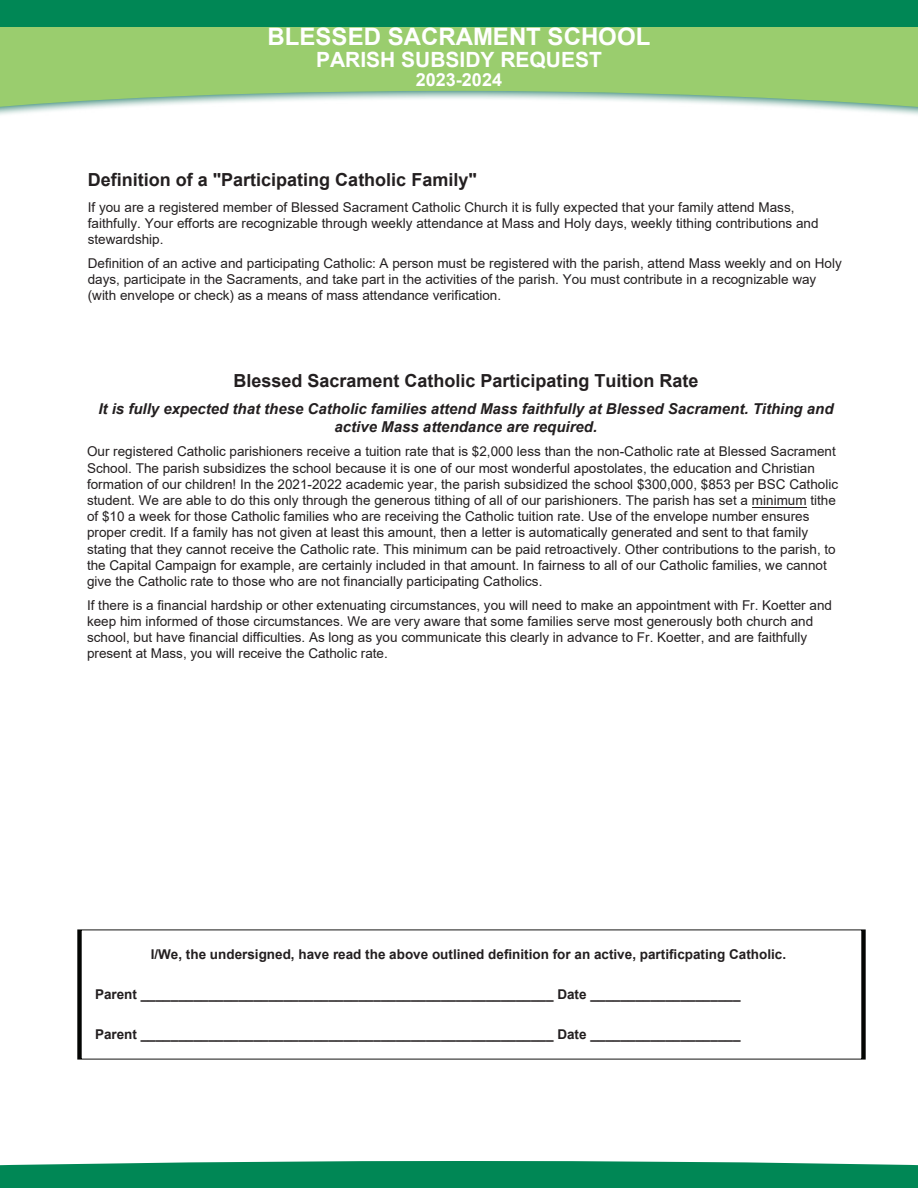
<style>
.page{position:relative;width:918px;height:1188px;background:#fff}
.page>*{position:absolute;margin:0;border:0;box-sizing:border-box;transform-origin:0 0}
.t1{font:700 24px "Arial";color:#fff}
.t2{font:700 21px "Arial";color:#fff}
.t3{font:700 18px "Arial";color:#231f20}
.t4{font:700 18px "Arial";color:#fff}
.t5{font:italic 700 15px/18px "Arial";color:#231f20;text-align:center}
.t6{font:13.5px/16.2px "Arial";color:#231f20}
.t7{font:700 13.5px "Arial";color:#231f20}
</style>
<div class="page">
<svg style="left:0;top:1161px;width:918px;height:27px;background:#0d8d5d"></svg>
<svg style="left:0;top:27px;width:918px;height:81px;background:#a2d07e"></svg>
<div style="left:0;top:0;width:918px;height:27px;background:#008755"></div>
<hr style="left:752px;top:507px;width:54px;height:1px;background:#231f20">
<h1 class="t1" style="left:268px;top:20px;width:384px">BLESSED SACRAMENT SCHOOL</h1>
<h2 class="t2" style="left:316px;top:45px;width:287px">PARISH SUBSIDY REQUEST</h2>
<h3 class="t4" style="left:416px;top:67px;width:88px">2023-2024</h3>
<h3 class="t3" style="left:88px;top:167px;width:391px">Definition of a "Participating Catholic Family"</h3>
<p class="t6" style="left:88px;top:199px;width:732px">If you are a registered member of Blessed Sacrament Catholic Church it is fully expected that your family attend Mass, faithfully. Your efforts are recognizable through weekly attendance at Mass and Holy days, weekly tithing contributions and stewardship.</p>
<p class="t6" style="left:88px;top:255px;width:756px">Definition of an active and participating Catholic: A person must be registered with the parish, attend Mass weekly and on Holy days, participate in the Sacraments, and take part in the activities of the parish. You must contribute in a recognizable way (with envelope or check) as a means of mass attendance verification.</p>
<h3 class="t3" style="left:233px;top:368px;width:467px">Blessed Sacrament Catholic Participating Tuition Rate</h3>
<p class="t5" style="left:98px;top:400px;width:737px">It is fully expected that these Catholic families attend Mass faithfully at Blessed Sacrament. Tithing and active Mass attendance are required.</p>
<p class="t6" style="left:87px;top:444px;width:753px">Our registered Catholic parishioners receive a tuition rate that is $2,000 less than the non-Catholic rate at Blessed Sacrament School. The parish subsidizes the school because it is one of our most wonderful apostolates, the education and Christian formation of our children! In the 2021-2022 academic year, the parish subsidized the school $300,000, $853 per BSC Catholic student. We are able to do this only through the generous tithing of all of our parishioners. The parish has set a minimum tithe of $10 a week for those Catholic families who are receiving the Catholic tuition rate. Use of the envelope number ensures proper credit. If a family has not given at least this amount, then a letter is automatically generated and sent to that family stating that they cannot receive the Catholic rate. This minimum can be paid retroactively. Other contributions to the parish, to the Capital Campaign for example, are certainly included in that amount. In fairness to all of our Catholic families, we cannot give the Catholic rate to those who are not financially participating Catholics.</p>
<p class="t6" style="left:87px;top:597px;width:747px">If there is a financial hardship or other extenuating circumstances, you will need to make an appointment with Fr. Koetter and keep him informed of those circumstances. We are very aware that some families serve most generously both church and school, but have financial difficulties. As long as you communicate this clearly in advance to Fr. Koetter, and are faithfully present at Mass, you will receive the Catholic rate.</p>
<p class="t7" style="left:151px;top:945px;width:637px">I/We, the undersigned, have read the above outlined definition for an active, partificpating Catholic.</p>
<p class="t7" style="left:95px;top:985px;width:647px">Parent _______________________________________________________ Date ____________________</p>
<p class="t7" style="left:95px;top:1025px;width:647px">Parent _______________________________________________________ Date ____________________</p>
</div>
